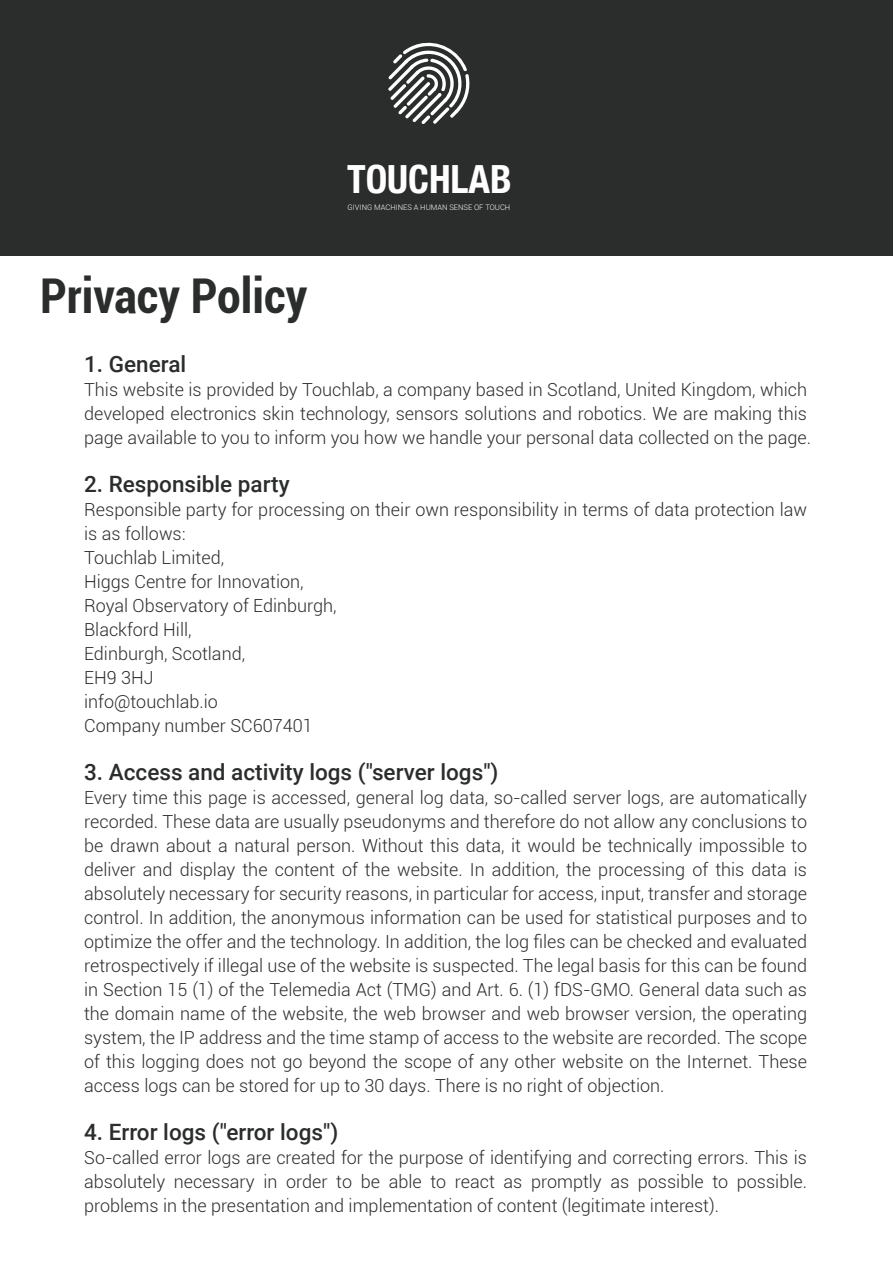
<style>
.page{position:relative;width:893px;height:1263px;background:#fff}
.page>*{position:absolute;margin:0;border:0;box-sizing:border-box;transform-origin:0 0}
.t1{font:700 condensed 48px "Roboto";color:#2b2c2c}
.t2{font:700 condensed 38.85px "Helvetica Neue";color:#fff}
.t3{font:500 22.5px "Roboto";color:#2b2c2c}
.t4{font:300 18px/24px "Roboto";color:#2b2c2c}
.t5{font:300 7.65px "Roboto";color:#fff}
</style>
<div class="page">
<div style="left:0;top:1px;width:892px;height:255px;background:#2b2c2c"></div>
<svg style="left:388px;top:42px;width:82px;height:82px"></svg>
<h2 class="t2" style="left:347px;top:147px;width:166px">TOUCHLAB</h2>
<p class="t5" style="left:348px;top:202px;width:164px">GIVING MACHINES A HUMAN SENSE OF TOUCH</p>
<h1 class="t1" style="left:40px;top:262px;width:269px">Privacy Policy</h1>
<p class="t3" style="left:84px;top:349px;width:104px">1. General</p>
<p class="t4" style="left:84px;top:377px;width:728px">This website is provided by Touchlab, a company based in Scotland, United Kingdom, which developed electronics skin technology, sensors solutions and robotics. We are making this page available to you to inform you how we handle your personal data collected on the page.</p>
<p class="t3" style="left:84px;top:469px;width:207px">2. Responsible party</p>
<p class="t4" style="left:84px;top:497px;width:724px">Responsible party for processing on their own responsibility in terms of data protection law is as follows:<br>Touchlab Limited,<br>Higgs Centre for Innovation,<br>Royal Observatory of Edinburgh,<br>Blackford Hill,<br>Edinburgh, Scotland,<br>EH9 3HJ<br>info@touchlab.io<br>Company number SC607401</p>
<p class="t3" style="left:84px;top:757px;width:416px">3. Access and activity logs ("server logs")</p>
<p class="t4" style="left:84px;top:785px;width:724px;text-align:justify">Every time this page is accessed, general log data, so-called server logs, are automatically recorded. These data are usually pseudonyms and therefore do not allow any conclusions to be drawn about a natural person. Without this data, it would be technically impossible to deliver and display the content of the website. In addition, the processing of this data is absolutely necessary for security reasons, in particular for access, input, transfer and storage control. In addition, the anonymous information can be used for statistical purposes and to optimize the offer and the technology. In addition, the log files can be checked and evaluated retrospectively if illegal use of the website is suspected. The legal basis for this can be found in Section 15 (1) of the Telemedia Act (TMG) and Art. 6. (1) fDS-GMO. General data such as the domain name of the website, the web browser and web browser version, the operating system, the IP address and the time stamp of access to the website are recorded. The scope of this logging does not go beyond the scope of any other website on the Internet. These access logs can be stored for up to 30 days. There is no right of objection.</p>
<p class="t3" style="left:84px;top:1117px;width:256px">4. Error logs ("error logs")</p>
<p class="t4" style="left:84px;top:1145px;width:724px;text-align:justify">So-called error logs are created for the purpose of identifying and correcting errors. This is absolutely necessary in order to be able to react as promptly as possible to possible. problems in the presentation and implementation of content (legitimate interest).</p>
</div>
